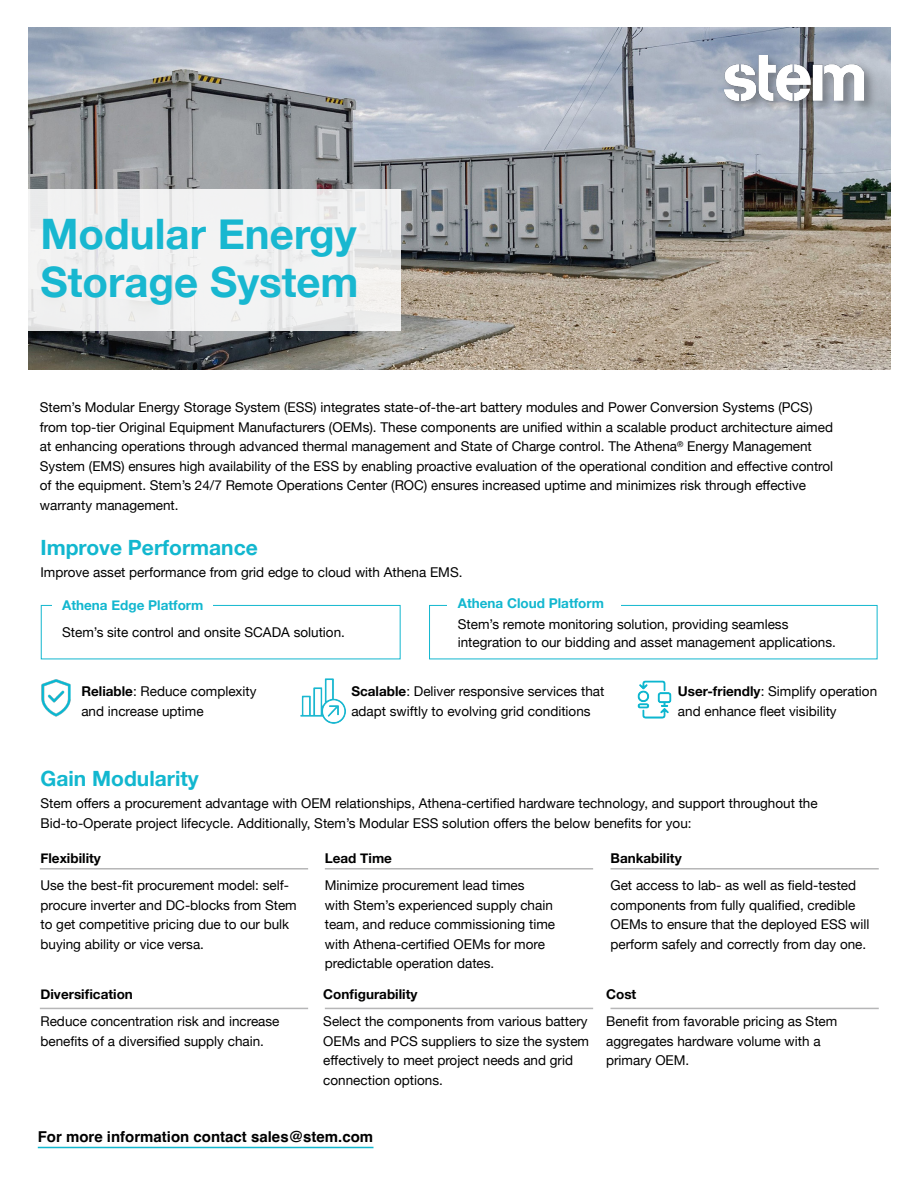
<style>
.page{position:relative;width:918px;height:1188px;background:#fff}
.page>*{position:absolute;margin:0;border:0;box-sizing:border-box;transform-origin:0 0}
.t1{font:700 42px/48px "Helvetica Neue";color:#18b7d0}
.t2{font:700 21px "Helvetica Neue";color:#12b7cf}
.t3{font:700 15px "Helvetica";color:#000}
.t4{font:13.5px/19.5px "Helvetica Neue";color:#000}
.t5{font:700 13.5px "Helvetica Neue";color:#000}
.s1{font-weight:700;color:#12b7cf}
.s2{font-weight:700}
</style>
<div class="page">
<img style="left:29px;top:28px;width:861px;height:341px">
<svg style="left:28px;top:190px;width:373px;height:141px;fill:#f1f1f2"></svg>
<hr style="left:38px;top:1147px;width:336px;height:1px;background:#12b7cf">
<img style="left:300px;top:678px;width:46px;height:46px">
<img style="left:41px;top:679px;width:30px;height:38px">
<img style="left:637px;top:680px;width:35px;height:39px">
<div style="left:41px;top:605px;width:360px;height:54px;border:1px solid #12b7cf"></div>
<div style="left:429px;top:605px;width:448px;height:54px;border:1px solid #12b7cf"></div>
<div style="left:52px;top:593px;width:160px;height:22px;background:#fff"></div>
<div style="left:447px;top:590px;width:173px;height:22px;background:#fff"></div>
<div style="left:721px;top:52px;width:156px;height:62px;background:#000;opacity:.31"></div>
<img style="left:724px;top:55px;width:140px;height:46px">
<hr style="left:610px;top:868px;width:269px;height:2px;background:#b6b6b7">
<hr style="left:610px;top:1008px;width:269px;height:1px;background:#b6b6b7">
<hr style="left:325px;top:868px;width:268px;height:2px;background:#b6b6b7">
<hr style="left:325px;top:1008px;width:268px;height:1px;background:#b6b6b7">
<hr style="left:40px;top:868px;width:268px;height:2px;background:#b6b6b7">
<hr style="left:40px;top:1008px;width:268px;height:1px;background:#b6b6b7">
<p class="t1" style="left:40px;top:211px;width:320px">Modular Energy<br>Storage System</p>
<p class="t4" style="left:40px;top:398px;width:795px">Stem’s Modular Energy Storage System (ESS) integrates state-of-the-art battery modules and Power Conversion Systems (PCS) from top-tier Original Equipment Manufacturers (OEMs). These components are unified within a scalable product architecture aimed at enhancing operations through advanced thermal management and State of Charge control. The Athena<sup>®</sup> Energy Management System (EMS) ensures high availability of the ESS by enabling proactive evaluation of the operational condition and effective control of the equipment. Stem’s 24/7 Remote Operations Center (ROC) ensures increased uptime and minimizes risk through effective warranty management.</p>
<p class="t2" style="left:40px;top:531px;width:219px">Improve Performance</p>
<p class="t4" style="left:40px;top:564px;width:424px">Improve asset performance from grid edge to cloud with Athena EMS.</p>
<p class="t4" style="left:62px;top:592px;width:284px;line-height:27px"><span class="s1">Athena Edge Platform<br></span>Stem’s site control and onsite SCADA solution.</p>
<p class="t4" style="left:458px;top:594px;width:332px;line-height:21px"><span class="s1">Athena Cloud Platform<br></span>Stem’s remote monitoring solution, providing seamless</p>
<p class="t4" style="left:458px;top:633px;width:380px">integration to our bidding and asset management applications.</p>
<p class="t4" style="left:81px;top:683px;width:177px"><span class="s2">Reliable</span>: Reduce complexity and increase uptime</p>
<p class="t4" style="left:351px;top:683px;width:254px"><span class="s2">Scalable</span>: Deliver responsive services that adapt swiftly to evolving grid conditions</p>
<p class="t4" style="left:678px;top:683px;width:201px"><span class="s2">User-friendly</span>: Simplify operation and enhance fleet visibility</p>
<p class="t2" style="left:40px;top:762px;width:160px">Gain Modularity</p>
<p class="t4" style="left:40px;top:794px;width:779px">Stem offers a procurement advantage with OEM relationships, Athena-certified hardware technology, and support throughout the<br>Bid-to-Operate project lifecycle. Additionally, Stem’s Modular ESS solution offers the below benefits for you:</p>
<p class="t5" style="left:40px;top:848px;width:62px">Flexibility</p>
<p class="t4" style="left:40px;top:877px;width:258px">Use the best-fit procurement model: self&shy;procure inverter and DC-blocks from Stem to get competitive pricing due to our bulk buying ability or vice versa.</p>
<p class="t5" style="left:40px;top:984px;width:94px">Diversification</p>
<p class="t4" style="left:40px;top:1013px;width:241px">Reduce concentration risk and increase benefits of a diversified supply chain.</p>
<p class="t5" style="left:325px;top:848px;width:69px">Lead Time</p>
<p class="t4" style="left:325px;top:877px;width:232px">Minimize procurement lead times<br>with Stem’s experienced supply chain team, and reduce commissioning time with Athena-certified OEMs for more predictable operation dates.</p>
<p class="t5" style="left:323px;top:984px;width:96px">Configurability</p>
<p class="t4" style="left:323px;top:1013px;width:267px">Select the components from various battery OEMs and PCS suppliers to size the system effectively to meet project needs and grid connection options.</p>
<p class="t3" style="left:38px;top:1128px;width:337px">For more information contact sales@stem.com</p>
<p class="t4" style="left:610px;top:846px;width:247px;line-height:27px"><span class="s2">Bankability<br></span>Get access to lab- as well as field-tested</p>
<p class="t4" style="left:610px;top:896px;width:261px">components from fully qualified, credible<br>OEMs to ensure that the deployed ESS will perform safely and correctly from day one.</p>
<p class="t5" style="left:606px;top:984px;width:32px">Cost</p>
<p class="t4" style="left:606px;top:1013px;width:233px">Benefit from favorable pricing as Stem aggregates hardware volume with a primary OEM.</p>
</div>
